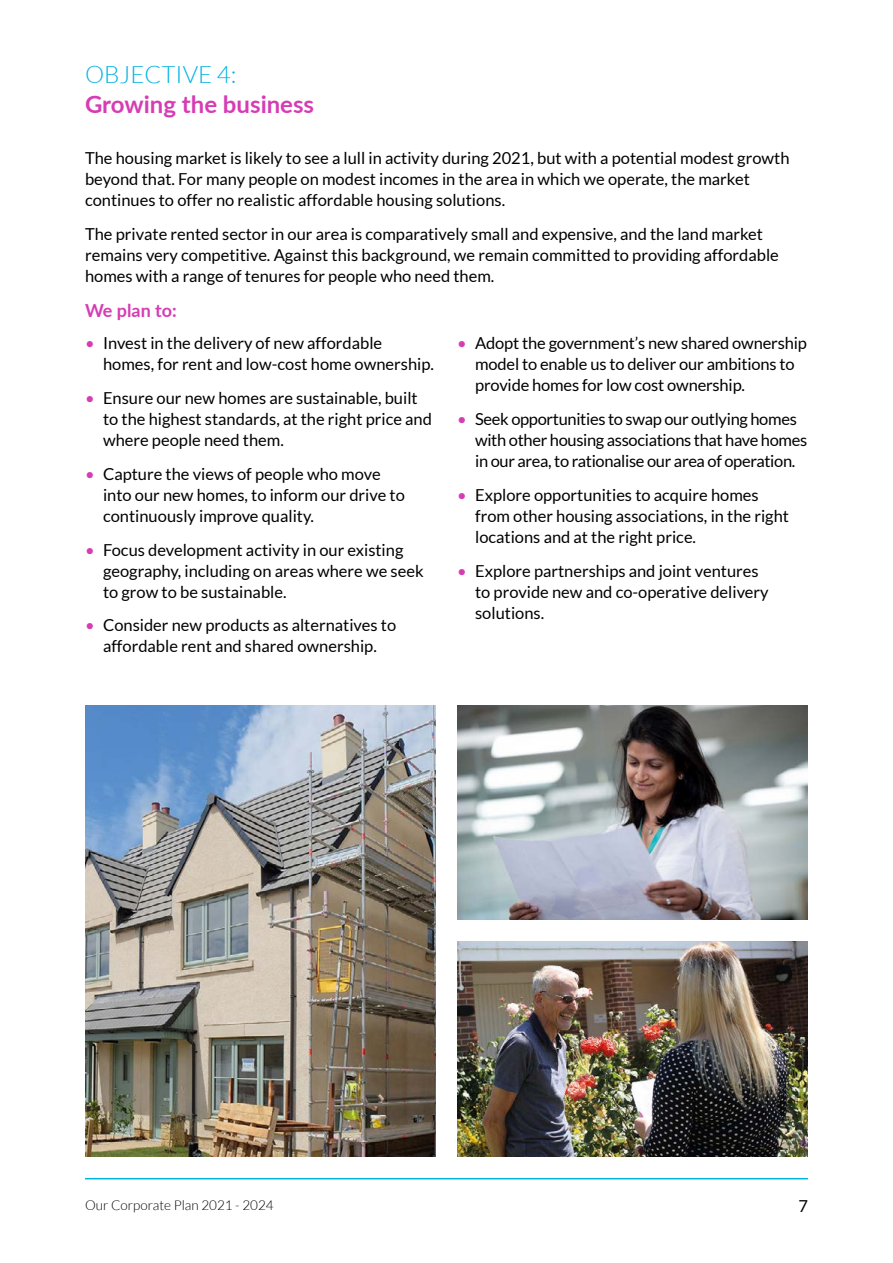
<style>
.page{position:relative;width:893px;height:1263px;background:#fff}
.page>*{position:absolute;margin:0;border:0;box-sizing:border-box;transform-origin:0 0}
.t1{font:700 24px "Lato";color:#d63cb3}
.t2{font:300 24px "Lato";color:#00b2e2}
.t3{font:700 18px "Lato";color:#d63cb3}
.t4{font:16.5px/21px "Lato";color:#000}
.t5{font:16.5px/21px "Lato";letter-spacing:-.02em;color:#000}
.t6{font:300 13.5px "Lato";color:#000}
.s1{color:#d63cb3}
</style>
<div class="page">
<hr style="left:85px;top:1178px;width:723px;height:1px;background:#00b2e2">
<img style="left:85px;top:705px;width:351px;height:452px">
<img style="left:457px;top:941px;width:351px;height:216px">
<img style="left:457px;top:705px;width:351px;height:214px">
<h1 class="t2" style="left:85px;top:62px;width:153px">OBJECTIVE 4:</h1>
<h1 class="t1" style="left:85px;top:87px;width:231px">Growing the business</h1>
<p class="t4" style="left:85px;top:147px;width:706px">The housing market is likely to see a lull in activity during 2021, but with a potential modest growth beyond that. For many people on modest incomes in the area in which we operate, the market continues to offer no realistic affordable housing solutions.</p>
<p class="t4" style="left:85px;top:223px;width:695px">The private rented sector in our area is comparatively small and expensive, and the land market remains very competitive. Against this background, we remain committed to providing affordable homes with a range of tenures for people who need them.</p>
<p class="t3" style="left:85px;top:297px;width:93px">We plan to:</p>
<p class="t4" style="left:103px;top:333px;width:333px;text-indent:-18px"><span class="s1">•</span> Invest in the delivery of new affordable homes, for rent and low-cost home ownership.</p>
<p class="t4" style="left:103px;top:387px;width:330px;text-indent:-18px"><span class="s1">•</span> Ensure our new homes are sustainable, built to the highest standards, at the right price and where people need them.</p>
<p class="t4" style="left:103px;top:463px;width:303px;text-indent:-18px"><span class="s1">•</span> Capture the views of people who move into our new homes, to inform our drive to continuously improve quality.</p>
<p class="t4" style="left:103px;top:539px;width:322px;text-indent:-18px"><span class="s1">•</span> Focus development activity in our existing geography, including on areas where we seek to grow to be sustainable.</p>
<p class="t4" style="left:85px;top:615px;width:313px;text-align:center"><span class="s1">•</span> Consider new products as alternatives to affordable rent and shared ownership.</p>
<p class="t4" style="left:475px;top:333px;width:333px;text-indent:-18px"><span class="s1">•</span> Adopt the government’s new shared ownership model to enable us to deliver our ambitions to provide homes for low cost ownership.</p>
<p class="t5" style="left:475px;top:408px;width:334px;text-indent:-18px"><span class="s1">•</span> Seek opportunities to swap our outlying homes with other housing associations that have homes in our area, to rationalise our area of operation.</p>
<p class="t4" style="left:475px;top:484px;width:315px;text-indent:-18px"><span class="s1">•</span> Explore opportunities to acquire homes from other housing associations, in the right locations and at the right price.</p>
<p class="t4" style="left:475px;top:560px;width:295px;text-indent:-18px"><span class="s1">•</span> Explore partnerships and joint ventures to provide new and co-operative delivery solutions.</p>
<p class="t6" style="left:85px;top:1198px;width:190px">Our Corporate Plan 2021 - 2024</p>
<p class="t4" style="left:798px;top:1196px;width:11px">7</p>
</div>
